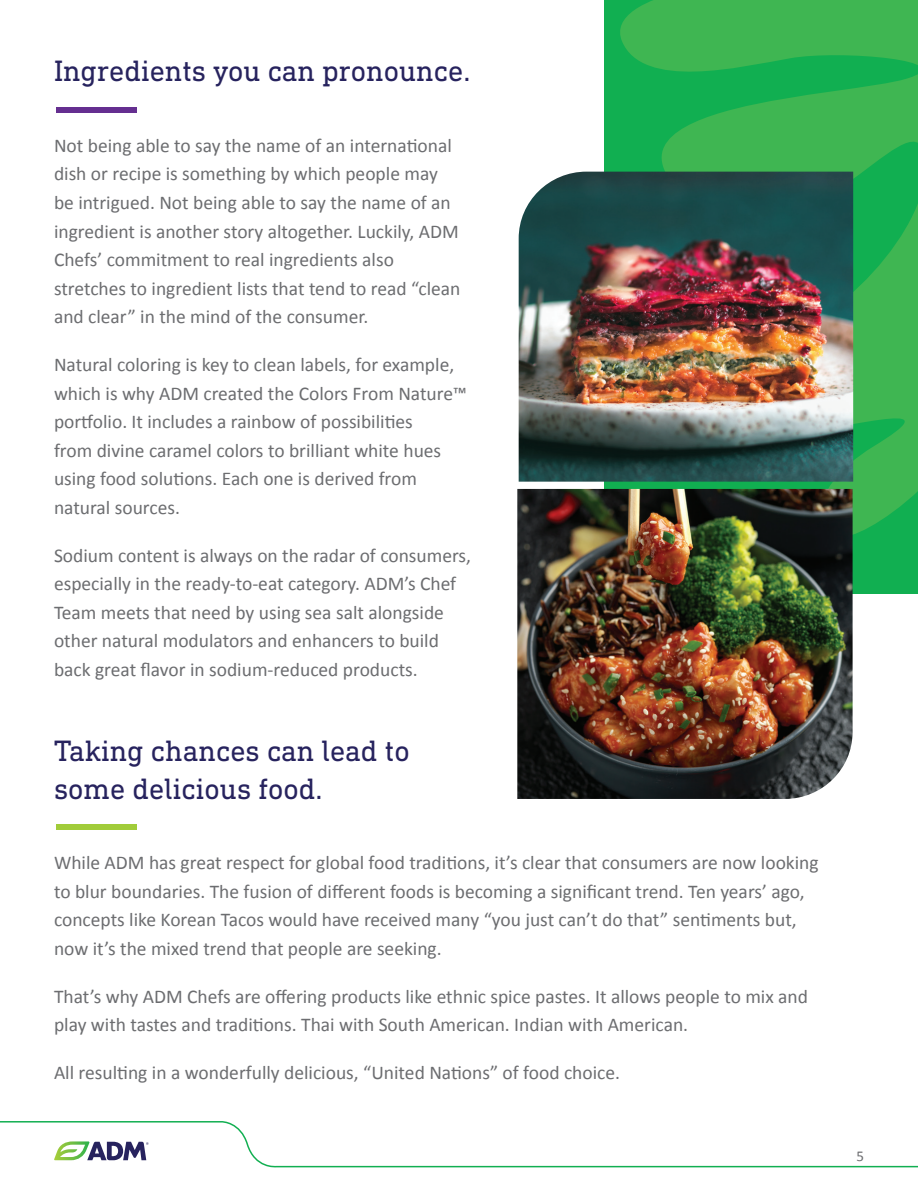
<style>
.page{position:relative;width:918px;height:1188px;background:#fff}
.page>*{position:absolute;margin:0;border:0;box-sizing:border-box;transform-origin:0 0}
.t1{font:30px/37.5px "DIN Next Slab Pro";color:#27235e}
.t2{font:19.5px/28.5px "Calibri";color:#6c6d70}
.t3{font:15px "Calibri";color:#6c6d70}
</style>
<div class="page">
<div style="left:56px;top:107px;width:81px;height:6px;background:#652f90"></div>
<div style="left:56px;top:824px;width:81px;height:6px;background:#a1cc3a"></div>
<svg style="left:579px;top:0;width:339px;height:581px;background:#39b75b"></svg>
<img style="left:517px;top:489px;width:336px;height:310px">
<img style="left:519px;top:172px;width:334px;height:310px">
<svg style="left:0;top:1121px;width:918px;height:47px"></svg>
<svg style="left:54px;top:1141px;width:94px;height:19px"></svg>
<h1 class="t1" style="left:54px;top:51px;width:418px">Ingredients you can pronounce.</h1>
<p class="t2" style="left:54px;top:131px;width:408px">Not being able to say the name of an international dish or recipe is something by which people may be intrigued. Not being able to say the name of an ingredient is another story altogether. Luckily, ADM Chefs’ commitment to real ingredients also stretches to ingredient lists that tend to read “clean and clear” in the mind of the consumer.</p>
<p class="t2" style="left:54px;top:350px;width:414px">Natural coloring is key to clean labels, for example, which is why ADM created the Colors From Nature™ portfolio. It includes a rainbow of possibilities<br>from divine caramel colors to brilliant white hues using food solutions. Each one is derived from natural sources.</p>
<p class="t2" style="left:54px;top:541px;width:419px">Sodium content is always on the radar of consumers, especially in the ready-to-eat category. ADM’s Chef Team meets that need by using sea salt alongside other natural modulators and enhancers to build back great flavor in sodium-reduced products.</p>
<h1 class="t1" style="left:54px;top:732px;width:357px">Taking chances can lead to some delicious food.</h1>
<p class="t2" style="left:54px;top:848px;width:766px">While ADM has great respect for global food traditions, it’s clear that consumers are now looking to blur boundaries. The fusion of different foods is becoming a significant trend. Ten years’ ago, concepts like Korean Tacos would have received many “you just can’t do that” sentiments but, now it’s the mixed trend that people are seeking.</p>
<p class="t2" style="left:54px;top:982px;width:756px">That’s why ADM Chefs are offering products like ethnic spice pastes. It allows people to mix and play with tastes and traditions. Thai with South American. Indian with American.</p>
<p class="t2" style="left:54px;top:1058px;width:568px">All resulting in a wonderfully delicious, “United Nations” of food choice.</p>
<p class="t3" style="left:856px;top:1146px;width:9px">5</p>
</div>
